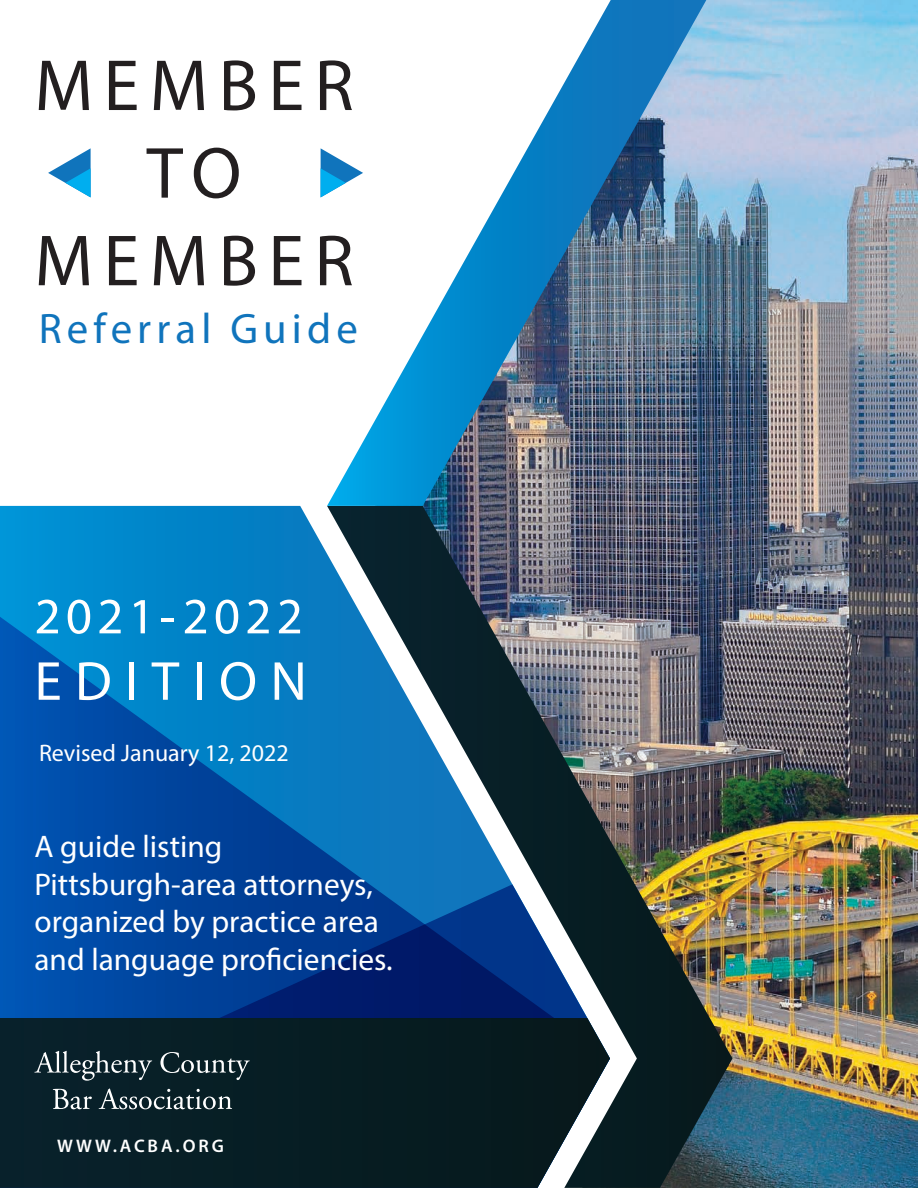
<style>
.page{position:relative;width:918px;height:1188px;background:#fff}
.page>*{position:absolute;margin:0;border:0;box-sizing:border-box;transform-origin:0 0}
.t1{font:73.05px/87.6px "Myriad Pro";letter-spacing:.14em;color:#231f20;text-align:center}
.t2{font:55.35px "Myriad Pro";letter-spacing:.24em;color:#fff}
.t3{font:51.15px "Myriad Pro";letter-spacing:.1em;color:#fff}
.t4{font:42.75px "Myriad Pro";letter-spacing:.12em;color:#1074bc}
.t5{font:31.35px/37.7px "Myriad Pro";color:#fff}
.t6{font:24px "Myriad Pro";color:#fff}
.t7{font:600 18.3px "Myriad Pro";letter-spacing:.16em;color:#fff}
</style>
<div class="page">
<img style="left:706px;top:0;width:212px;height:1188px">
<img style="left:610px;top:506px;width:123px;height:682px">
<img style="left:327px;top:0;width:379px;height:506px">
<svg style="left:0;top:506px;width:610px;height:378px;background:#1e699f"></svg>
<svg style="left:0;top:884px;width:610px;height:134px;background:#0b4391"></svg>
<div style="left:0;top:1018px;width:610px;height:170px;background:#071d23"></div>
<svg style="left:34px;top:1051px;width:118px;height:30px;background:#33474e"></svg>
<svg style="left:160px;top:1052px;width:90px;height:28px;background:#2d4147"></svg>
<svg style="left:53px;top:1089px;width:39px;height:20px"></svg>
<svg style="left:99px;top:1088px;width:133px;height:21px;background:#3c4e54"></svg>
<svg style="left:321px;top:148px;width:42px;height:49px"></svg>
<svg style="left:48px;top:148px;width:43px;height:49px"></svg>
<p class="t1" style="left:34px;top:47px;width:321px">MEMBER<br>TO<br>MEMBER</p>
<p class="t4" style="left:39px;top:313px;width:321px">Referral Guide</p>
<p class="t3" style="left:34px;top:597px;width:270px">2021-2022</p>
<p class="t2" style="left:34px;top:660px;width:274px">EDITION</p>
<p class="t6" style="left:39px;top:744px;width:251px">Revised January 12, 2022</p>
<p class="t5" style="left:34px;top:830px;width:360px">A guide listing<br>Pittsburgh-area attorneys, organized by practice area and language proficiencies.</p>
<p class="t7" style="left:57px;top:1135px;width:168px">WWW.ACBA.ORG</p>
</div>
